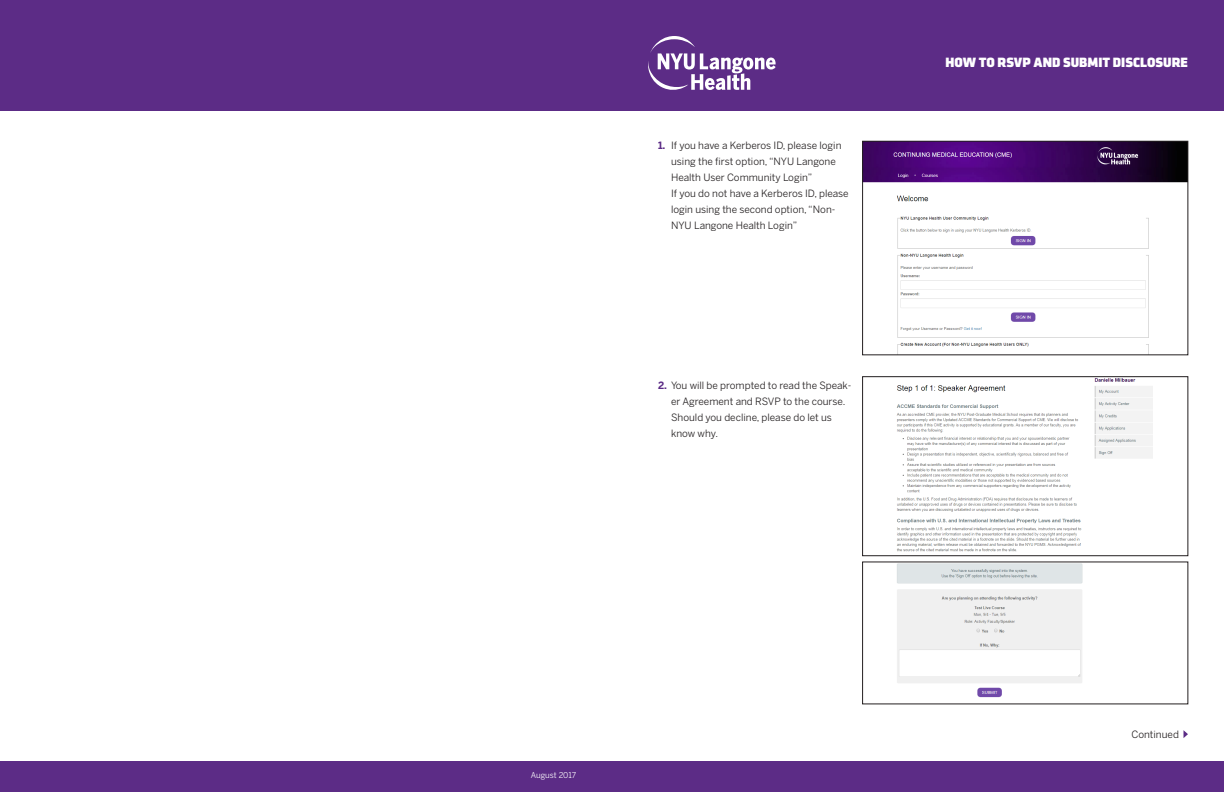
<style>
.page{position:relative;width:1224px;height:792px;background:#fff}
.page>*{position:absolute;margin:0;border:0;box-sizing:border-box;transform-origin:0 0}
.t1{font:14px "Klavika Display Bl";color:#fff}
.t2{font:10px/16px "Benton Sans";color:#231f20}
.t3{font:8px "Benton Sans";letter-spacing:-.005em;color:#fff}
.s1{font-weight:700;color:#5c2c86}
</style>
<div class="page">
<div style="left:0;top:0;width:1224px;height:110px;background:#5c2c86"></div>
<div style="left:0;top:762px;width:1224px;height:30px;background:#5c2c86"></div>
<svg style="left:648px;top:36px;width:128px;height:54px"></svg>
<svg style="left:1184px;top:730px;width:4px;height:8px"></svg>
<img style="left:864px;top:143px;width:322px;height:210px">
<div style="left:862px;top:141px;width:326px;height:214px;border:1px solid #231f20"></div>
<img style="left:896px;top:379px;width:257px;height:173px">
<div style="left:862px;top:377px;width:326px;height:179px;border:1px solid #231f20"></div>
<img style="left:897px;top:564px;width:186px;height:134px">
<p class="t2" style="left:671px;top:137px;width:172px;text-indent:-13px"><span class="s1">1.</span> If you have a Kerberos ID, please login using the first option, “NYU Langone<br>Health User Community Login”</p>
<p class="t2" style="left:671px;top:185px;width:179px">If you do not have a Kerberos ID, please login using the second option, “Non-<br>NYU Langone Health Login”</p>
<p class="t2" style="left:671px;top:377px;width:182px;text-indent:-13px"><span class="s1">2.</span> You will be prompted to read the Speak&shy;er Agreement and RSVP to the course.<br>Should you decline, please do let us know why.</p>
<p class="t1" style="left:946px;top:54px;width:244px">HOW TO RSVP AND SUBMIT DISCLOSURE</p>
<p class="t3" style="left:531px;top:770px;width:47px">August 2017</p>
<p class="t2" style="left:1131px;top:726px;width:49px">Continued</p>
</div>
